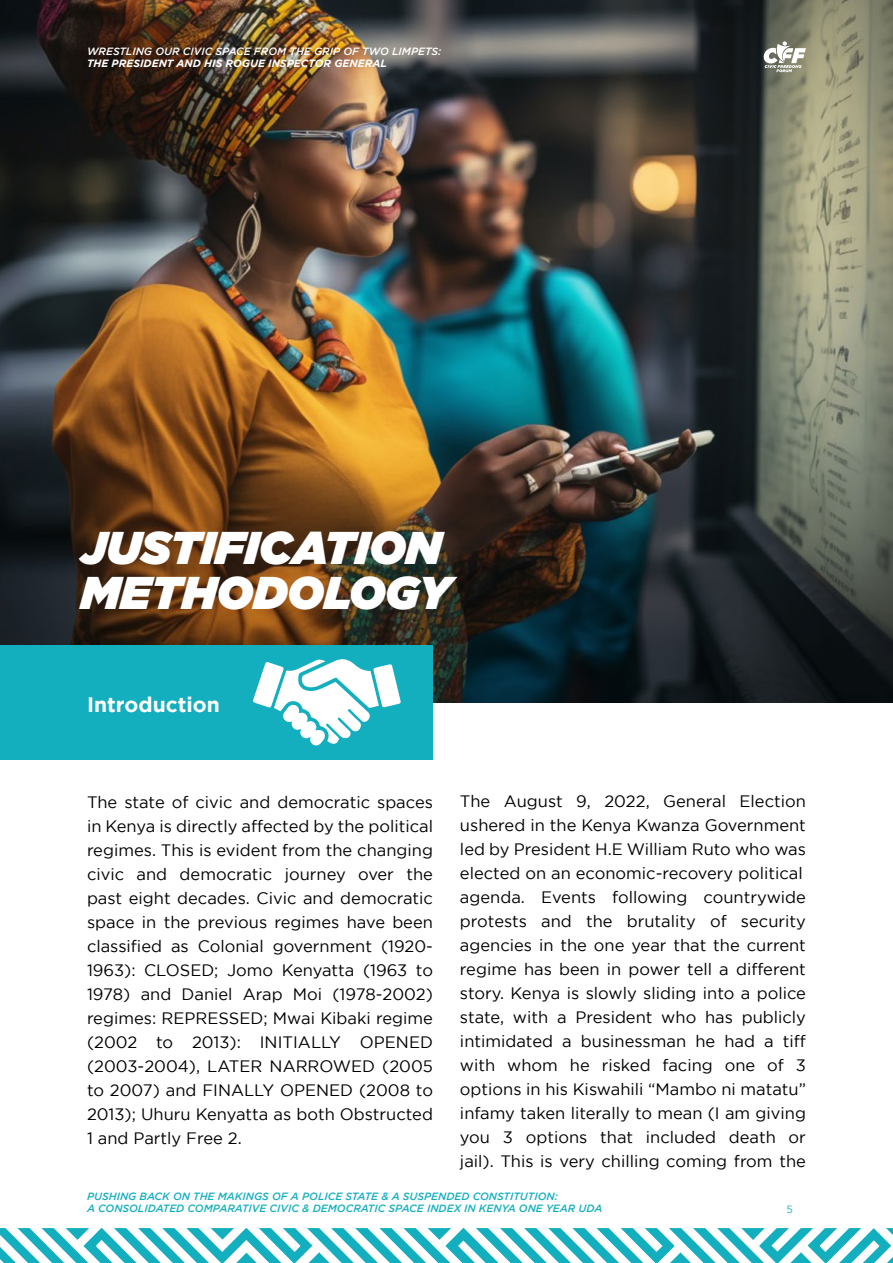
<style>
.page{position:relative;width:893px;height:1263px;background:#fff}
.page>*{position:absolute;margin:0;border:0;box-sizing:border-box;transform-origin:0 0}
.t1{font:italic 900 45.9px/45px "Gotham";color:#fff}
.t2{font:700 21px "Gotham";color:#fff}
.t3{font:16.5px/24px "Gotham";color:#000;text-align:justify}
.t4{font:italic 500 10.5px/12px "Gotham";color:#14afbe}
.t5{font:italic 500 10.5px "Gotham";color:#fff}
.t6{font:italic 700 10.5px "Gotham";color:#fff}
.t7{font:10.5px "Gotham";color:#14afbe}
</style>
<div class="page">
<svg style="left:0;top:1228px;width:893px;height:35px"></svg>
<img style="left:0;top:0;width:893px;height:702px">
<div style="left:0;top:645px;width:433px;height:114px;background:#14afbe"></div>
<svg style="left:764px;top:41px;width:42px;height:31px"></svg>
<svg style="left:253px;top:659px;width:148px;height:87px"></svg>
<p class="t5" style="left:87px;top:45px;width:356px">WRESTLING OUR CIVIC SPACE FROM THE GRIP OF TWO LIMPETS:</p>
<p class="t6" style="left:87px;top:57px;width:302px">THE PRESIDENT AND HIS ROGUE INSPECTOR GENERAL</p>
<h1 class="t1" style="left:81px;top:523px;width:372px">JUSTIFICATION<br>METHODOLOGY</h1>
<p class="t2" style="left:87px;top:692px;width:134px">Introduction</p>
<p class="t3" style="left:87px;top:790px;width:347px">The state of civic and democratic spaces in Kenya is directly affected by the political regimes. This is evident from the changing civic and democratic journey over the past eight decades. Civic and democratic space in the previous regimes have been classified as Colonial government (1920- 1963): CLOSED; Jomo Kenyatta (1963 to 1978) and Daniel Arap Moi (1978-2002) regimes: REPRESSED; Mwai Kibaki regime (2002 to 2013): INITIALLY OPENED (2003-2004), LATER NARROWED (2005 to 2007) and FINALLY OPENED (2008 to 2013); Uhuru Kenyatta as both Obstructed 1 and Partly Free 2.</p>
<p class="t3" style="left:460px;top:789px;width:347px;text-align:left">The August 9, 2022, General Election ushered in the Kenya Kwanza Government led by President H.E William Ruto who was elected on an economic-recovery political agenda. Events following countrywide protests and the brutality of security agencies in the one year that the current regime has been in power tell a different story. Kenya is slowly sliding into a police state, with a President who has publicly intimidated a businessman he had a tiff with whom he risked facing one of 3 options in his Kiswahili “Mambo ni matatu” infamy taken literally to mean (I am giving you 3 options that included death or jail). This is very chilling coming from the</p>
<p class="t4" style="left:87px;top:1190px;width:517px">PUSHING BACK ON THE MAKINGS OF A POLICE STATE &amp; A SUSPENDED CONSTITUTION:<br>A CONSOLIDATED COMPARATIVE CIVIC &amp; DEMOCRATIC SPACE INDEX IN KENYA ONE YEAR UDA</p>
<p class="t7" style="left:786px;top:1204px;width:8px">5</p>
</div>
